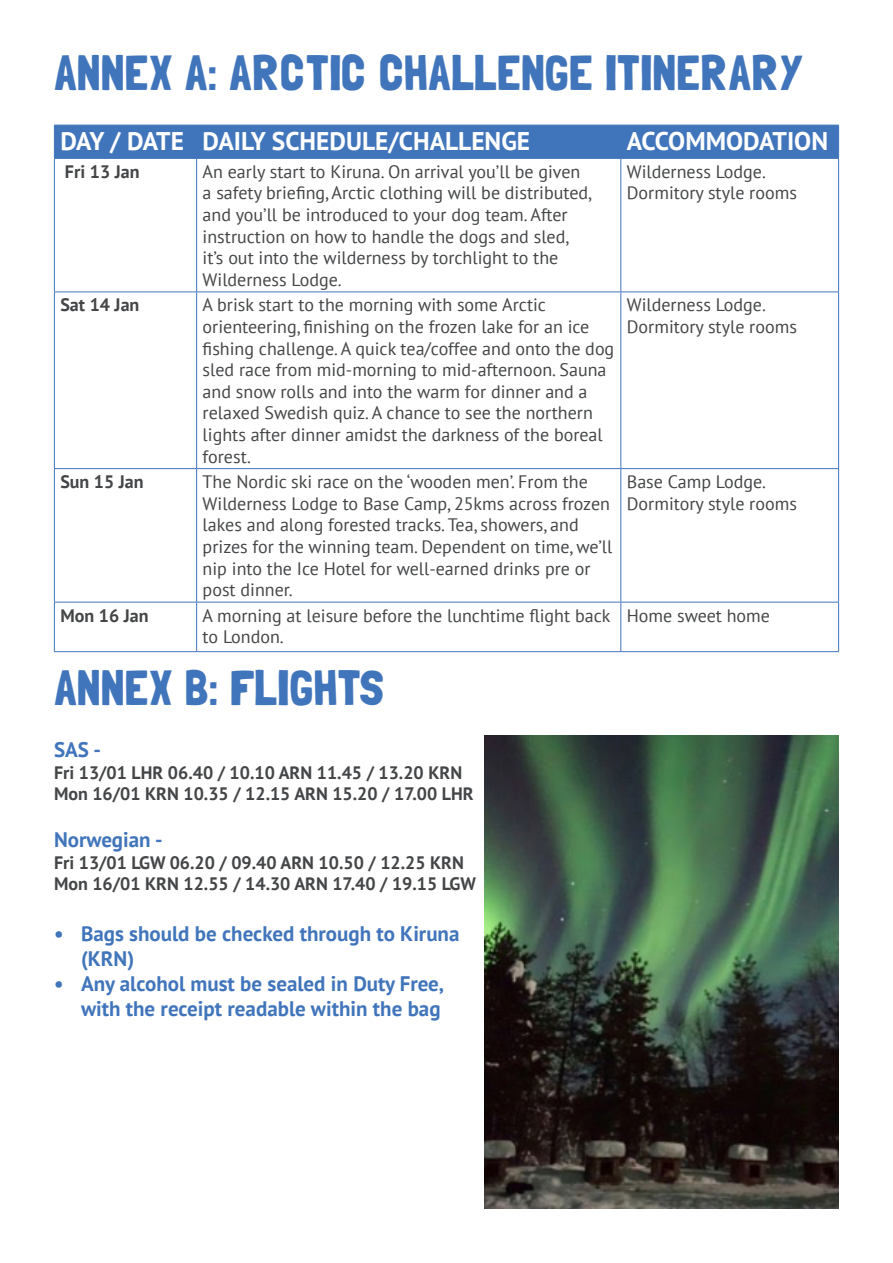
<style>
.page{position:relative;width:893px;height:1263px;background:#fff}
.page>*{position:absolute;margin:0;border:0;box-sizing:border-box;transform-origin:0 0}
.t1{font:49.5px "Londrina Solid";color:#4175bb}
.t2{font:700 25.5px "PT Sans";color:#fff}
.t3{font:700 21px/25.2px "PT Sans";color:#4175bb}
.t4{font:18px/21.6px "PT Sans";color:#434547}
.t5{font:700 18px/21.6px "PT Sans";color:#434547}
</style>
<div class="page">
<div style="left:55px;top:126px;width:783px;height:32px;background:#4175bb"></div>
<hr style="left:54px;top:125px;width:143px;height:1px;background:#4175bb">
<hr style="left:54px;top:125px;width:1px;height:33px;background:#4175bb">
<hr style="left:197px;top:125px;width:424px;height:1px;background:#4175bb">
<hr style="left:196px;top:125px;width:1px;height:33px;background:#4175bb">
<hr style="left:621px;top:125px;width:218px;height:1px;background:#4175bb">
<hr style="left:620px;top:125px;width:1px;height:33px;background:#4175bb">
<hr style="left:838px;top:125px;width:1px;height:33px;background:#4175bb">
<hr style="left:54px;top:158px;width:143px;height:1px;background:#4175bb">
<hr style="left:54px;top:159px;width:1px;height:132px;background:#4175bb">
<hr style="left:197px;top:158px;width:424px;height:1px;background:#4175bb">
<hr style="left:196px;top:159px;width:1px;height:132px;background:#4175bb">
<hr style="left:621px;top:158px;width:218px;height:1px;background:#4175bb">
<hr style="left:620px;top:159px;width:1px;height:132px;background:#4175bb">
<hr style="left:838px;top:159px;width:1px;height:132px;background:#4175bb">
<hr style="left:54px;top:291px;width:143px;height:1px;background:#4175bb">
<hr style="left:54px;top:292px;width:1px;height:176px;background:#4175bb">
<hr style="left:197px;top:291px;width:424px;height:1px;background:#4175bb">
<hr style="left:196px;top:292px;width:1px;height:176px;background:#4175bb">
<hr style="left:621px;top:291px;width:218px;height:1px;background:#4175bb">
<hr style="left:620px;top:292px;width:1px;height:176px;background:#4175bb">
<hr style="left:838px;top:292px;width:1px;height:176px;background:#4175bb">
<hr style="left:54px;top:468px;width:143px;height:1px;background:#4175bb">
<hr style="left:54px;top:469px;width:1px;height:133px;background:#4175bb">
<hr style="left:197px;top:468px;width:424px;height:1px;background:#4175bb">
<hr style="left:196px;top:469px;width:1px;height:133px;background:#4175bb">
<hr style="left:621px;top:468px;width:218px;height:1px;background:#4175bb">
<hr style="left:620px;top:469px;width:1px;height:133px;background:#4175bb">
<hr style="left:838px;top:469px;width:1px;height:133px;background:#4175bb">
<hr style="left:54px;top:602px;width:143px;height:1px;background:#4175bb">
<hr style="left:54px;top:602px;width:1px;height:49px;background:#4175bb">
<hr style="left:197px;top:602px;width:424px;height:1px;background:#4175bb">
<hr style="left:196px;top:602px;width:1px;height:49px;background:#4175bb">
<hr style="left:621px;top:602px;width:218px;height:1px;background:#4175bb">
<hr style="left:620px;top:602px;width:1px;height:49px;background:#4175bb">
<hr style="left:838px;top:602px;width:1px;height:49px;background:#4175bb">
<hr style="left:54px;top:651px;width:143px;height:1px;background:#4175bb">
<hr style="left:197px;top:651px;width:424px;height:1px;background:#4175bb">
<hr style="left:621px;top:651px;width:218px;height:1px;background:#4175bb">
<img style="left:485px;top:735px;width:354px;height:474px">
<p class="t1" style="left:54px;top:44px;width:750px">ANNEX A: ARCTIC CHALLENGE ITINERARY</p>
<p class="t2" style="left:60px;top:124px;width:125px">DAY / DATE</p>
<p class="t2" style="left:203px;top:124px;width:329px">DAILY SCHEDULE/CHALLENGE</p>
<p class="t2" style="left:627px;top:124px;width:203px">ACCOMMODATION</p>
<p class="t5" style="left:65px;top:160px;width:76px">Fri 13 Jan</p>
<p class="t4" style="left:203px;top:160px;width:391px">An early start to Kiruna. On arrival you’ll be given a safety briefing, Arctic clothing will be distributed, and you’ll be introduced to your dog team. After instruction on how to handle the dogs and sled, it’s out into the wilderness by torchlight to the Wilderness Lodge.</p>
<p class="t4" style="left:627px;top:160px;width:141px">Wilderness Lodge.</p>
<p class="t4" style="left:627px;top:182px;width:172px">Dormitory style rooms</p>
<p class="t5" style="left:60px;top:294px;width:81px">Sat 14 Jan</p>
<p class="t4" style="left:203px;top:294px;width:413px">A brisk start to the morning with some Arctic orienteering, finishing on the frozen lake for an ice fishing challenge. A quick tea/coffee and onto the dog sled race from mid-morning to mid-afternoon. Sauna and snow rolls and into the warm for dinner and a relaxed Swedish quiz. A chance to see the northern lights after dinner amidst the darkness of the boreal forest.</p>
<p class="t4" style="left:627px;top:294px;width:141px">Wilderness Lodge.</p>
<p class="t4" style="left:627px;top:315px;width:172px">Dormitory style rooms</p>
<p class="t5" style="left:60px;top:471px;width:85px">Sun 15 Jan</p>
<p class="t4" style="left:203px;top:471px;width:411px">The Nordic ski race on the ‘wooden men’. From the Wilderness Lodge to Base Camp, 25kms across frozen lakes and along forested tracks. Tea, showers, and prizes for the winning team. Dependent on time, we’ll nip into the Ice Hotel for well-earned drinks pre or post dinner.</p>
<p class="t4" style="left:627px;top:471px;width:141px">Base Camp Lodge.</p>
<p class="t4" style="left:627px;top:492px;width:172px">Dormitory style rooms</p>
<p class="t5" style="left:60px;top:604px;width:90px">Mon 16 Jan</p>
<p class="t4" style="left:203px;top:604px;width:409px">A morning at leisure before the lunchtime flight back to London.</p>
<p class="t4" style="left:627px;top:604px;width:145px">Home sweet home</p>
<p class="t1" style="left:54px;top:659px;width:332px">ANNEX B: FLIGHTS</p>
<p class="t3" style="left:54px;top:737px;width:48px">SAS -</p>
<p class="t5" style="left:54px;top:761px;width:421px">Fri 13/01 LHR 06.40 / 10.10 ARN 11.45 / 13.20 KRN<br>Mon 16/01 KRN 10.35 / 12.15 ARN 15.20 / 17.00 LHR</p>
<p class="t3" style="left:54px;top:827px;width:110px">Norwegian -</p>
<p class="t5" style="left:54px;top:851px;width:423px">Fri 13/01 LGW 06.20 / 09.40 ARN 10.50 / 12.25 KRN<br>Mon 16/01 KRN 12.55 / 14.30 ARN 17.40 / 19.15 LGW</p>
<p class="t3" style="left:81px;top:920px;width:380px;text-indent:-27px">• Bags should be checked through to Kiruna (KRN)</p>
<p class="t3" style="left:54px;top:971px;width:391px;text-align:right">• Any alcohol must be sealed in Duty Free, with the receipt readable within the bag</p>
</div>
